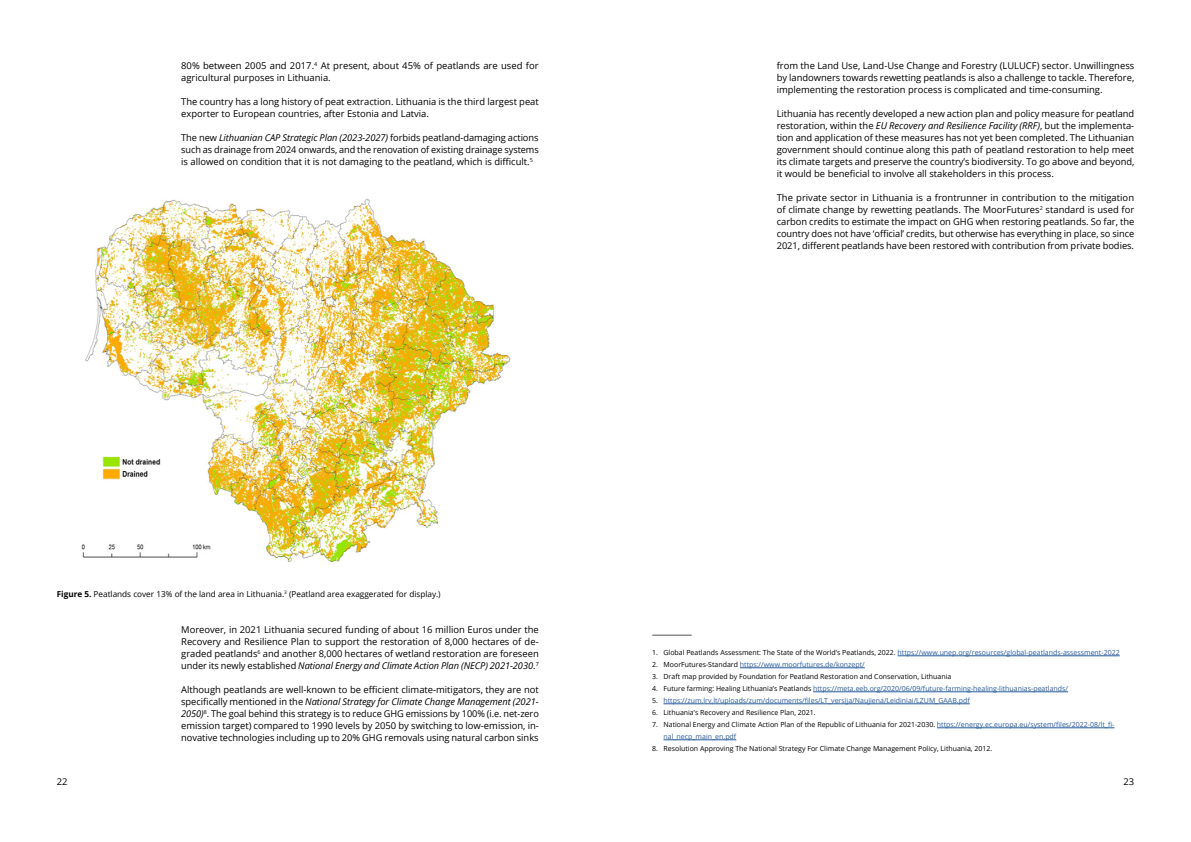
<style>
.page{position:relative;width:1191px;height:842px;background:#fff}
.page>*{position:absolute;margin:0;border:0;box-sizing:border-box;transform-origin:0 0}
.t1{font:9.4px/12px "Open Sans";color:#000;text-align:justify}
.t2{font:8.2px "Open Sans";color:#000}
.t3{font:7px/12px "Open Sans";color:#275b9b}
.t4{font:7px "Open Sans";color:#000}
.s1{font-style:italic}
.s2{font-weight:700}
.s3{color:#275b9b}
.s4{color:#000}
</style>
<div class="page">
<img style="left:81px;top:198px;width:430px;height:365px">
<hr style="left:897px;top:656px;width:222px;height:1px;background:#275b9b">
<hr style="left:740px;top:668px;width:124px;height:1px;background:#275b9b">
<hr style="left:813px;top:692px;width:255px;height:1px;background:#275b9b">
<hr style="left:663px;top:704px;width:306px;height:1px;background:#275b9b">
<hr style="left:937px;top:728px;width:177px;height:1px;background:#275b9b">
<hr style="left:663px;top:740px;width:73px;height:1px;background:#275b9b">
<hr style="left:652px;top:635px;width:39px;height:1px;background:#000">
<p class="t1" style="left:181px;top:59px;width:359px">80% between 2005 and 2017.<sup>4</sup> At present, about 45% of peatlands are used for agricultural purposes in Lithuania.</p>
<p class="t1" style="left:181px;top:95px;width:359px">The country has a long history of peat extraction. Lithuania is the third largest peat exporter to European countries, after Estonia and Latvia.</p>
<p class="t1" style="left:181px;top:131px;width:359px">The new <span class="s1">Lithuanian CAP Strategic Plan (2023-2027)</span> forbids peatland-damaging actions such as drainage from 2024 onwards, and the renovation of existing drainage systems is allowed on condition that it is not damaging to the peatland, which is difficult.<sup>5</sup></p>
<p class="t1" style="left:776px;top:59px;width:359px">from the Land Use, Land-Use Change and Forestry (LULUCF) sector. Unwillingness by landowners towards rewetting peatlands is also a challenge to tackle. Therefore, implementing the restoration process is complicated and time-consuming.</p>
<p class="t1" style="left:776px;top:107px;width:359px">Lithuania has recently developed a new action plan and policy measure for peatland restoration, within the <span class="s1">EU Recovery and Resilience Facility (RRF)</span>, but the implementa&shy;tion and application of these measures has not yet been completed. The Lithuanian government should continue along this path of peatland restoration to help meet its climate targets and preserve the country’s biodiversity. To go above and beyond, it would be beneficial to involve all stakeholders in this process.</p>
<p class="t1" style="left:776px;top:191px;width:359px">The private sector in Lithuania is a frontrunner in contribution to the mitigation of climate change by rewetting peatlands. The MoorFutures<sup>2</sup> standard is used for carbon credits to estimate the impact on GHG when restoring peatlands. So far, the country does not have ‘official’ credits, but otherwise has everything in place, so since 2021, different peatlands have been restored with contribution from private bodies.</p>
<p class="t2" style="left:57px;top:588px;width:385px"><span class="s2">Figure 5.</span> Peatlands cover 13% of the land area in Lithuania.<sup>3</sup> (Peatland area exaggerated for display.)</p>
<p class="t1" style="left:181px;top:623px;width:359px">Moreover, in 2021 Lithuania secured funding of about 16 million Euros under the Recovery and Resilience Plan to support the restoration of 8,000 hectares of de&shy;graded peatlands<sup>6</sup> and another 8,000 hectares of wetland restoration are foreseen under its newly established <span class="s1">National Energy and Climate Action Plan (NECP) 2021-2030</span>.<sup>7</sup></p>
<p class="t1" style="left:181px;top:683px;width:359px">Although peatlands are well-known to be efficient climate-mitigators, they are not specifically mentioned in the <span class="s1">National Strategy for Climate Change Management (2021- 2050)</span><sup>8</sup>. The goal behind this strategy is to reduce GHG emissions by 100% (i.e. net-zero emission target) compared to 1990 levels by 2050 by switching to low-emission, in&shy;novative technologies including up to 20% GHG removals using natural carbon sinks</p>
<p class="t4" style="left:652px;top:648px;width:469px">1. Global Peatlands Assessment: The State of the World’s Peatlands, 2022. <span class="s3">https://www.unep.org/resources/global-peatlands-assessment-2022</span></p>
<p class="t3" style="left:652px;top:658px;width:214px"><span class="s4">2. MoorFutures-Standard</span> https://www.moorfutures.de/konzept/</p>
<p class="t4" style="left:652px;top:672px;width:301px">3. Draft map provided by Foundation for Peatland Restoration and Conservation, Lithuania</p>
<p class="t3" style="left:652px;top:682px;width:417px"><span class="s4">4. Future farming: Healing Lithuania’s Peatlands</span> https://meta.eeb.org/2020/06/09/future-farming-healing-lithuanias-peatlands/</p>
<p class="t3" style="left:652px;top:694px;width:319px"><span class="s4">5.</span> https://zum.lrv.lt/uploads/zum/documents/files/LT_versija/Naujiena/Leidiniai/LZUM_GAAB.pdf</p>
<p class="t4" style="left:652px;top:708px;width:165px">6. Lithuania’s Recovery and Resilience Plan, 2021.</p>
<p class="t3" style="left:663px;top:718px;width:452px;text-indent:-11px"><span class="s4">7. National Energy and Climate Action Plan of the Republic of Lithuania for 2021-2030.</span> https://energy.ec.europa.eu/system/files/2022-08/lt_fi&shy;nal_necp_main_en.pdf</p>
<p class="t4" style="left:652px;top:744px;width:342px">8. Resolution Approving The National Strategy For Climate Change Management Policy, Lithuania, 2012.</p>
<p class="t1" style="left:57px;top:776px;width:12px">22</p>
<p class="t1" style="left:1123px;top:776px;width:12px">23</p>
</div>
